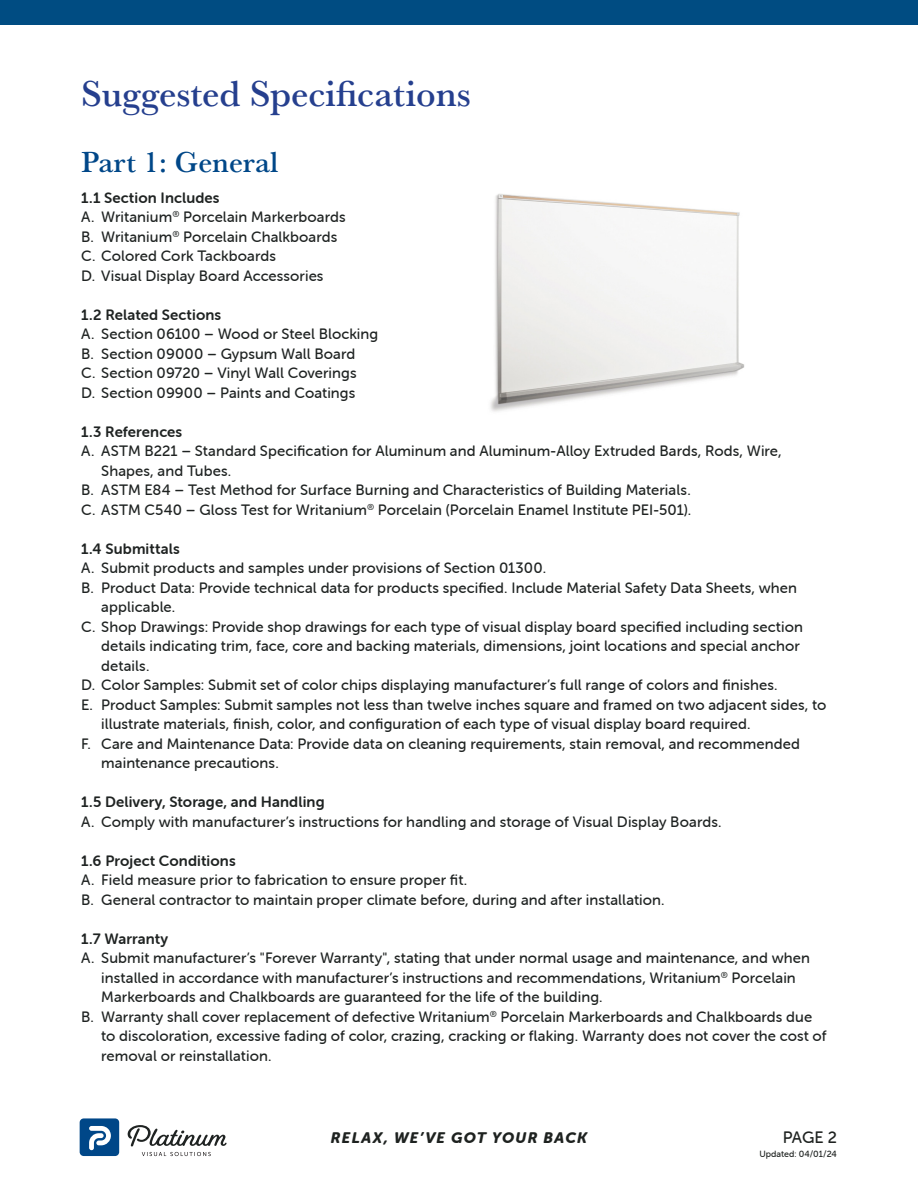
<style>
.page{position:relative;width:918px;height:1188px;background:#fff}
.page>*{position:absolute;margin:0;border:0;box-sizing:border-box;transform-origin:0 0}
.Header_25{font:500 37.5px "Baskerville URW";color:#253f8e}
.Header_20{font:500 30px "Baskerville URW";color:#004788}
.t1{font:16.5px "Museo Sans Rounded 500";color:#1e2220}
.t2{font:15px/19.5px "Museo Sans Rounded 500";letter-spacing:.005em;color:#1f2322}
.Suggested_Specs_-_Paragraph__Bold{font:15px "Museo Sans Rounded 700";letter-spacing:.01em;color:#1f2322}
.t3{font:italic 15px "Museo Sans Rounded 900";letter-spacing:.085em;color:#1e2220}
.t4{font:9px "Museo Sans Rounded 500";color:#1e2220}
</style>
<div class="page">
<svg style="left:80px;top:1118px;width:39px;height:38px"></svg>
<svg style="left:128px;top:1125px;width:99px;height:21px"></svg>
<svg style="left:142px;top:1152px;width:69px;height:4px"></svg>
<div style="left:0;top:0;width:918px;height:25px;background:#004c82"></div>
<img style="left:490px;top:194px;width:255px;height:218px">
<p class="Header_25" style="left:81px;top:67px;width:391px">Suggested Specifications</p>
<p class="Header_20" style="left:81px;top:141px;width:199px">Part 1: General</p>
<p class="Suggested_Specs_-_Paragraph__Bold" style="left:81px;top:189px;width:140px">1.1 Section Includes</p>
<p class="t2" style="left:81px;top:207px;width:266px">A. Writanium<sup>®</sup> Porcelain Markerboards</p>
<p class="t2" style="left:81px;top:227px;width:258px">B. Writanium<sup>®</sup> Porcelain Chalkboards</p>
<p class="t2" style="left:81px;top:246px;width:196px">C. Colored Cork Tackboards</p>
<p class="t2" style="left:81px;top:266px;width:244px">D. Visual Display Board Accessories</p>
<p class="Suggested_Specs_-_Paragraph__Bold" style="left:81px;top:306px;width:142px">1.2 Related Sections</p>
<p class="t2" style="left:81px;top:324px;width:299px">A. Section 06100 – Wood or Steel Blocking</p>
<p class="t2" style="left:81px;top:344px;width:276px">B. Section 09000 – Gypsum Wall Board</p>
<p class="t2" style="left:81px;top:363px;width:277px">C. Section 09720 – Vinyl Wall Coverings</p>
<p class="t2" style="left:81px;top:383px;width:276px">D. Section 09900 – Paints and Coatings</p>
<p class="Suggested_Specs_-_Paragraph__Bold" style="left:81px;top:423px;width:103px">1.3 References</p>
<p class="t2" style="left:101px;top:441px;width:682px;text-indent:-20px">A. ASTM B221 – Standard Specification for Aluminum and Aluminum-Alloy Extruded Bards, Rods, Wire,<br>Shapes, and Tubes.</p>
<p class="t2" style="left:81px;top:480px;width:611px">B. ASTM E84 – Test Method for Surface Burning and Characteristics of Building Materials.</p>
<p class="t2" style="left:81px;top:500px;width:612px">C. ASTM C540 – Gloss Test for Writanium<sup>®</sup> Porcelain (Porcelain Enamel Institute PEI-501).</p>
<p class="Suggested_Specs_-_Paragraph__Bold" style="left:81px;top:540px;width:100px">1.4 Submittals</p>
<p class="t2" style="left:81px;top:558px;width:467px">A. Submit products and samples under provisions of Section 01300.</p>
<p class="t2" style="left:101px;top:578px;width:697px;text-indent:-20px">B. Product Data: Provide technical data for products specified. Include Material Safety Data Sheets, when applicable.</p>
<p class="t2" style="left:101px;top:617px;width:703px;text-indent:-20px">C. Shop Drawings: Provide shop drawings for each type of visual display board specified including section details indicating trim, face, core and backing materials, dimensions, joint locations and special anchor details.</p>
<p class="t2" style="left:81px;top:675px;width:698px">D. Color Samples: Submit set of color chips displaying manufacturer’s full range of colors and finishes.</p>
<p class="t2" style="left:101px;top:695px;width:727px;text-indent:-20px">E. Product Samples: Submit samples not less than twelve inches square and framed on two adjacent sides, to illustrate materials, finish, color, and configuration of each type of visual display board required.</p>
<p class="t2" style="left:101px;top:734px;width:700px;text-indent:-20px">F. Care and Maintenance Data: Provide data on cleaning requirements, stain removal, and recommended maintenance precautions.</p>
<p class="Suggested_Specs_-_Paragraph__Bold" style="left:81px;top:793px;width:245px">1.5 Delivery, Storage, and Handling</p>
<p class="t2" style="left:81px;top:812px;width:642px">A. Comply with manufacturer’s instructions for handling and storage of Visual Display Boards.</p>
<p class="Suggested_Specs_-_Paragraph__Bold" style="left:81px;top:852px;width:156px">1.6 Project Conditions</p>
<p class="t2" style="left:81px;top:870px;width:388px">A. Field measure prior to fabrication to ensure proper fit.</p>
<p class="t2" style="left:81px;top:890px;width:585px">B. General contractor to maintain proper climate before, during and after installation.</p>
<p class="Suggested_Specs_-_Paragraph__Bold" style="left:81px;top:930px;width:89px">1.7 Warranty</p>
<p class="t2" style="left:101px;top:948px;width:710px;text-indent:-20px">A. Submit manufacturer’s "Forever Warranty", stating that under normal usage and maintenance, and when installed in accordance with manufacturer’s instructions and recommendations, Writanium<sup>®</sup> Porcelain<br>Markerboards and Chalkboards are guaranteed for the life of the building.</p>
<p class="t2" style="left:101px;top:1007px;width:727px;text-indent:-20px">B. Warranty shall cover replacement of defective Writanium<sup>®</sup> Porcelain Markerboards and Chalkboards due to discoloration, excessive fading of color, crazing, cracking or flaking. Warranty does not cover the cost of removal or reinstallation.</p>
<p class="t3" style="left:331px;top:1129px;width:258px">RELAX, WE’VE GOT YOUR BACK</p>
<p class="t1" style="left:783px;top:1128px;width:56px">PAGE 2</p>
<p class="t4" style="left:760px;top:1149px;width:79px">Updated: 04/01/24</p>
</div>
